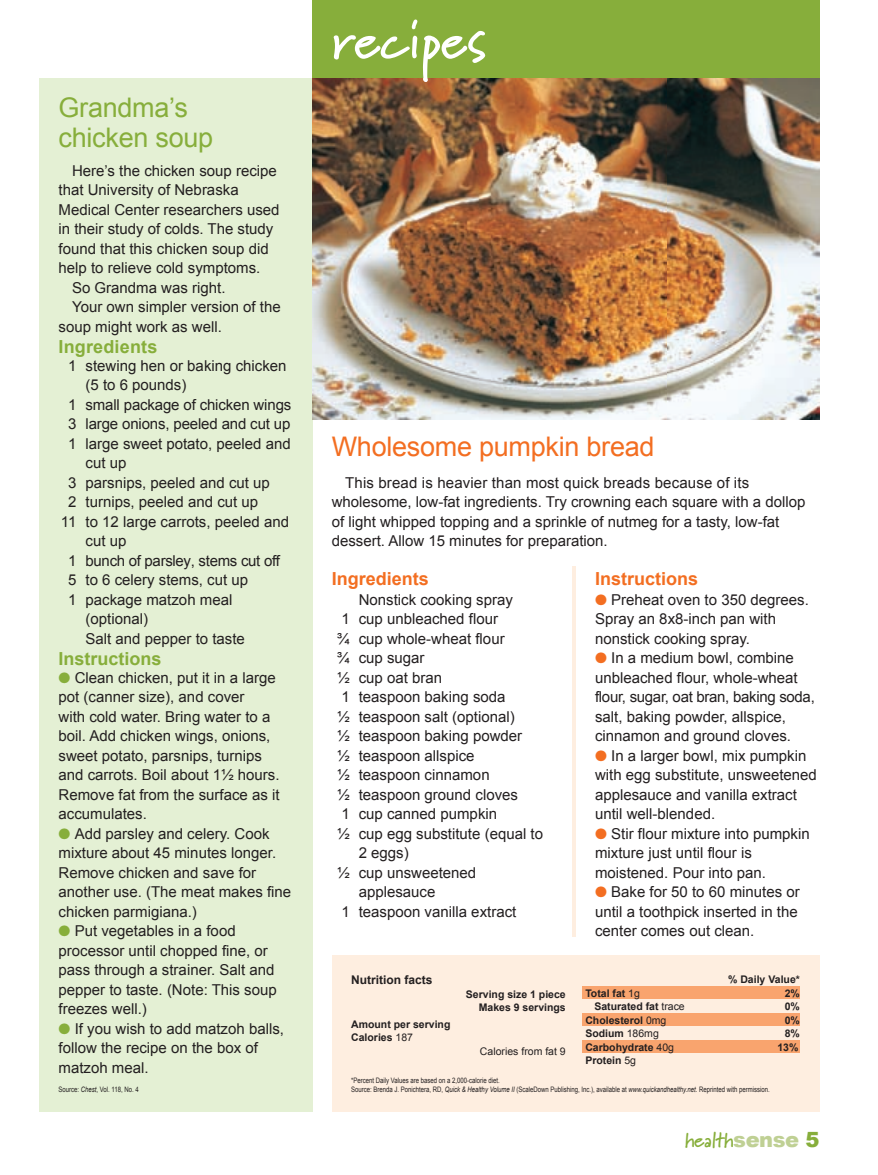
<style>
.page{position:relative;width:878px;height:1175px;background:#fff}
.page>*{position:absolute;margin:0;border:0;box-sizing:border-box;transform-origin:0 0}
.t1{font:700 54px "Marydale";color:#fff}
.t2{font:27px "Arial";letter-spacing:-.01em;color:#f36e21}
.t3{font:27px/29.4px "Arial";letter-spacing:-.01em;color:#87ae3b}
.t4{font:700 21px "Marydale";letter-spacing:-.02em;color:#87ae3b}
.t5{font:700 18px "Arial";color:#87ae3b}
.t6{font:700 18px "Arial";color:#f36e21}
.t7{font:15px/19.5px "Arial";color:#231f20}
.t8{font:15px "Arial";letter-spacing:-.02em;color:#231f20}
.t9{font:700 12px "Arial";color:#231f20}
.t10{font:700 10.5px/13.5px "Arial";color:#231f20;text-align:right}
.t11{font:10.5px "Arial";color:#231f20}
.t12{font:7.5px/9px "Arial";color:#231f20;scale:.8 1}
.s1{color:#87ae3b}
.s2{font-style:italic}
.s3{color:#f36e21}
.s4{font-weight:400}
.s5{font-family:"Arial";font-weight:900;color:#bfd094}
.s6{font-family:"Arial";font-weight:900}
</style>
<div class="page">
<div style="left:312px;top:0;width:507px;height:78px;background:#87ae3b"></div>
<div style="left:332px;top:956px;width:487px;height:155px;background:#feeee0"></div>
<div style="left:39px;top:78px;width:273px;height:1033px;background:#e4f0d4"></div>
<img style="left:312px;top:79px;width:507px;height:340px">
<img style="left:312px;top:78px;width:507px;height:1px">
<hr style="left:572px;top:566px;width:3px;height:370px;background:#feeee0">
<div style="left:582px;top:986px;width:218px;height:13px;background:#f9a46e"></div>
<div style="left:582px;top:1013px;width:218px;height:13px;background:#f9a46e"></div>
<div style="left:582px;top:1040px;width:218px;height:13px;background:#f9a46e"></div>
<h2 class="t3" style="left:58px;top:93px;width:156px">Grandma’s chicken soup</h2>
<p class="t7" style="left:72px;top:160px;width:206px">Here’s the chicken soup recipe</p>
<p class="t7" style="left:58px;top:180px;width:182px">that University of Nebraska</p>
<p class="t7" style="left:58px;top:199px;width:222px">Med i cal Center re search ers used</p>
<p class="t7" style="left:58px;top:219px;width:216px">in their study of colds. The study</p>
<p class="t7" style="left:58px;top:238px;width:212px">found that this chicken soup did</p>
<p class="t7" style="left:58px;top:258px;width:203px">help to relieve cold symptoms.</p>
<p class="t7" style="left:72px;top:277px;width:155px">So Grandma was right.</p>
<p class="t7" style="left:72px;top:297px;width:210px">Your own simpler version of the</p>
<p class="t7" style="left:58px;top:316px;width:165px">soup might work as well.</p>
<p class="t5" style="left:58px;top:336px;width:100px">Ingredients</p>
<p class="t7" style="left:68px;top:355px;width:220px">1 stewing hen or baking chicken</p>
<p class="t7" style="left:86px;top:375px;width:102px">(5 to 6 pounds)</p>
<p class="t7" style="left:68px;top:394px;width:225px">1 small package of chicken wings</p>
<p class="t7" style="left:68px;top:414px;width:224px">3 large onions, peeled and cut up</p>
<p class="t7" style="left:68px;top:433px;width:224px">1 large sweet potato, peeled and</p>
<p class="t7" style="left:86px;top:453px;width:42px">cut up</p>
<p class="t7" style="left:68px;top:472px;width:203px">3 parsnips, peeled and cut up</p>
<p class="t7" style="left:68px;top:492px;width:191px">2 turnips, peeled and cut up</p>
<p class="t7" style="left:61px;top:511px;width:230px">11 to 12 large carrots, peeled and</p>
<p class="t7" style="left:86px;top:531px;width:42px">cut up</p>
<p class="t8" style="left:68px;top:552px;width:213px">1 bunch of parsley, stems cut off</p>
<p class="t7" style="left:68px;top:570px;width:181px">5 to 6 celery stems, cut up</p>
<p class="t7" style="left:68px;top:589px;width:166px">1 package mat zoh meal</p>
<p class="t7" style="left:86px;top:609px;width:64px">(optional)</p>
<p class="t7" style="left:86px;top:628px;width:161px">Salt and pepper to taste</p>
<p class="t5" style="left:58px;top:648px;width:105px">Instructions</p>
<p class="t7" style="left:58px;top:667px;width:222px"><span class="s1">●</span> Clean chicken, put it in a large pot (canner size), and cover<br>with cold water. Bring water to a boil. Add chicken wings, onions, sweet po ta to, pars nips, turnips and car rots. Boil about 1½ hours.<br>Remove fat from the surface as it ac cu mu lates.</p>
<p class="t7" style="left:58px;top:823px;width:234px"><span class="s1">●</span> Add parsley and celery. Cook mixture about 45 min utes longer.<br>Remove chicken and save for another use. (The meat makes fine chicken parmigiana.)</p>
<p class="t7" style="left:58px;top:921px;width:220px"><span class="s1">●</span> Put vegetables in a food<br>pro ces sor until chopped fine, or pass through a strain er. Salt and pepper to taste. (Note: This soup freezes well.)</p>
<p class="t7" style="left:58px;top:1018px;width:227px"><span class="s1">●</span> If you wish to add matzoh balls, follow the recipe on the box of matzoh meal.</p>
<p class="t12" style="left:58px;top:1085px;width:102px">Source: <span class="s2">Chest</span>, Vol. 118, No. 4</p>
<h1 class="t1" style="left:332px;top:8px;width:156px">recipes</h1>
<h2 class="t2" style="left:332px;top:432px;width:324px">Wholesome pumpkin bread</h2>
<p class="t7" style="left:332px;top:472px;width:475px;text-indent:14px">This bread is heavi er than most quick breads be cause of its<br>whole some, low-fat in gre di ents. Try crowning each square with a dol lop of light whipped topping and a sprinkle of nut meg for a tasty, low-fat dessert. Allow 15 minutes for prep a ra tion.</p>
<p class="t6" style="left:332px;top:569px;width:99px">Ingredients</p>
<p class="t7" style="left:358px;top:589px;width:156px">Nonstick cooking spray</p>
<p class="t7" style="left:341px;top:609px;width:158px">1 cup unbleached flour</p>
<p class="t7" style="left:337px;top:628px;width:169px">¾ cup whole-wheat flour</p>
<p class="t7" style="left:337px;top:648px;width:89px">¾ cup sugar</p>
<p class="t7" style="left:337px;top:667px;width:106px">½ cup oat bran</p>
<p class="t7" style="left:341px;top:687px;width:166px">1 teaspoon baking soda</p>
<p class="t7" style="left:337px;top:706px;width:179px">½ teaspoon salt (optional)</p>
<p class="t7" style="left:337px;top:726px;width:186px">½ teaspoon baking powder</p>
<p class="t7" style="left:337px;top:745px;width:139px">½ teaspoon allspice</p>
<p class="t7" style="left:337px;top:765px;width:154px">½ teaspoon cinnamon</p>
<p class="t7" style="left:337px;top:784px;width:182px">½ teaspoon ground cloves</p>
<p class="t7" style="left:341px;top:804px;width:157px">1 cup canned pumpkin</p>
<p class="t7" style="left:337px;top:823px;width:207px">½ cup egg substitute (equal to</p>
<p class="t7" style="left:358px;top:843px;width:52px">2 eggs)</p>
<p class="t7" style="left:337px;top:862px;width:141px">½ cup un sweet ened</p>
<p class="t7" style="left:358px;top:882px;width:78px">applesauce</p>
<p class="t7" style="left:341px;top:901px;width:176px">1 teaspoon vanilla extract</p>
<p class="t9" style="left:351px;top:973px;width:83px">Nutrition facts</p>
<p class="t6" style="left:595px;top:569px;width:105px">Instructions</p>
<p class="t7" style="left:595px;top:589px;width:215px"><span class="s3">●</span> Preheat oven to 350 degrees.<br>Spray an 8x8-inch pan with nonstick cook ing spray.</p>
<p class="t7" style="left:595px;top:648px;width:221px"><span class="s3">●</span> In a medium bowl, com bine unbleached flour, whole-wheat flour, sugar, oat bran, baking soda, salt, baking powder, allspice, cinnamon and ground cloves.</p>
<p class="t7" style="left:595px;top:745px;width:223px"><span class="s3">●</span> In a larger bowl, mix pump kin with egg substitute, unsweetened applesauce and vanilla extract until well-blended.</p>
<p class="t7" style="left:595px;top:823px;width:216px"><span class="s3">●</span> Stir flour mixture into pumpkin mixture just until flour is<br>moist ened. Pour into pan.</p>
<p class="t7" style="left:595px;top:882px;width:206px"><span class="s3">●</span> Bake for 50 to 60 minutes or until a tooth pick inserted in the cen ter comes out clean.</p>
<p class="t10" style="left:728px;top:972px;width:73px">% Daily Value*</p>
<p class="t10" style="left:585px;top:986px;width:56px">Total fat <span class="s4">1g</span></p>
<p class="t10" style="left:784px;top:986px;width:17px">2%</p>
<p class="t10" style="left:594px;top:999px;width:92px">Saturated fat <span class="s4">trace</span></p>
<p class="t10" style="left:784px;top:999px;width:17px">0%</p>
<p class="t10" style="left:585px;top:1013px;width:83px">Cholesterol <span class="s4">0mg</span></p>
<p class="t10" style="left:784px;top:1013px;width:17px">0%</p>
<p class="t10" style="left:585px;top:1026px;width:75px">Sodium <span class="s4">186mg</span></p>
<p class="t10" style="left:784px;top:1026px;width:17px">8%</p>
<p class="t10" style="left:585px;top:1040px;width:90px">Carbohydrate <span class="s4">40g</span></p>
<p class="t10" style="left:777px;top:1040px;width:23px">13%</p>
<p class="t10" style="left:585px;top:1053px;width:52px">Protein <span class="s4">5g</span></p>
<p class="t12" style="left:351px;top:1076px;width:525px">*Percent Daily Values are based on a 2,000-calorie diet.<br>Source: Brenda J. Ponichtera, RD, <span class="s2">Quick &amp; Healthy Volume II</span> (ScaleDown Publishing, Inc.), available at <span class="s2">www.quickandhealthy.net</span>. Reprinted with permission.</p>
<p class="t10" style="left:466px;top:987px;width:101px">Serving size 1 piece<br>Makes 9 servings</p>
<p class="t10" style="left:351px;top:1017px;width:101px;text-align:left">Amount per serving<br>Calories <span class="s4">187</span></p>
<p class="t11" style="left:480px;top:1045px;width:87px">Calories from fat 9</p>
<h3 class="t4" style="left:684px;top:1127px;width:136px">health<span class="s5">sense</span> <span class="s6">5</span></h3>
</div>
